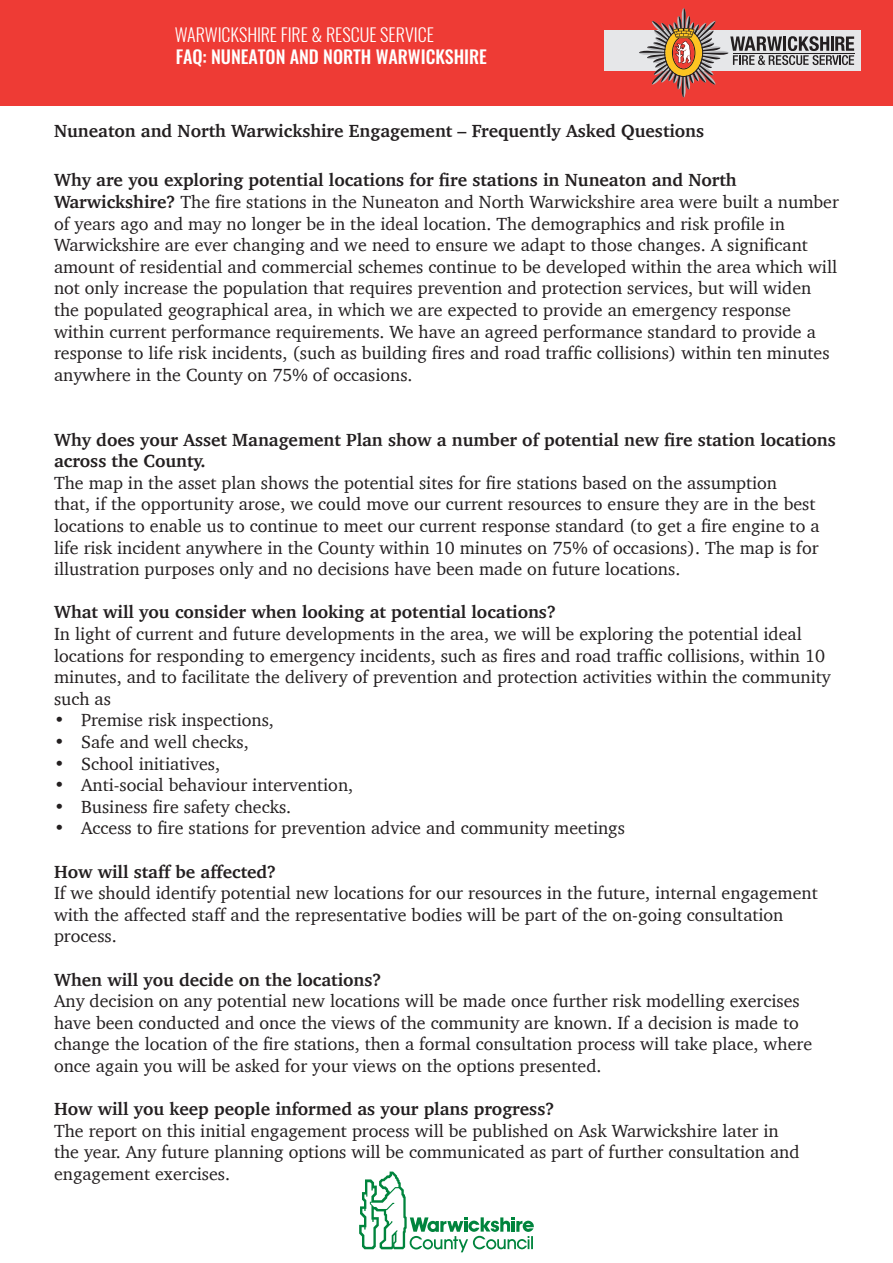
<style>
.page{position:relative;width:893px;height:1263px;background:#fff}
.page>*{position:absolute;margin:0;border:0;box-sizing:border-box;transform-origin:0 0}
.t1{font:18px/21.6px "Charter";color:#231f20}
.t2{font:700 18px/21.6px "Charter";color:#231f20}
.t3{font:500 18px "Oswald";color:#fff}
.t4{font:300 18px "Oswald";letter-spacing:-.005em;color:#fff}
.s1{font-weight:700}
</style>
<div class="page">
<div style="left:0;top:0;width:893px;height:106px;background:#ee3b35"></div>
<div style="left:604px;top:30px;width:257px;height:41px;background:#e6e7e9"></div>
<svg style="left:639px;top:8px;width:215px;height:89px"></svg>
<hr style="left:733px;top:53px;width:121px;height:1px;background:#231f20">
<hr style="left:0;top:1178px;width:1px;height:40px;background:#000">
<hr style="left:892px;top:1178px;width:1px;height:40px;background:#000">
<svg style="left:359px;top:1171px;width:175px;height:81px"></svg>
<p class="t4" style="left:175px;top:23px;width:260px">WARWICKSHIRE FIRE &amp; RESCUE SERVICE</p>
<p class="t3" style="left:176px;top:47px;width:313px">FAQ: NUNEATON AND NORTH WARWICKSHIRE</p>
<p class="t2" style="left:54px;top:120px;width:652px">Nuneaton and North Warwickshire Engagement – Frequently Asked Questions</p>
<p class="t1" style="left:54px;top:169px;width:786px"><span class="s1">Why are you exploring potential locations for fire stations in Nuneaton and North Warwickshire?</span> The fire stations in the Nuneaton and North Warwickshire area were built a number of years ago and may no longer be in the ideal location. The demographics and risk profile in Warwickshire are ever changing and we need to ensure we adapt to those changes. A significant amount of residential and commercial schemes continue to be developed within the area which will not only increase the population that requires prevention and protection services, but will widen the populated geographical area, in which we are expected to provide an emergency response within current performance requirements. We have an agreed performance standard to provide a response to life risk incidents, (such as building fires and road traffic collisions) within ten minutes anywhere in the County on 75% of occasions.</p>
<p class="t2" style="left:54px;top:428px;width:783px">Why does your Asset Management Plan show a number of potential new fire station locations across the County.</p>
<p class="t1" style="left:54px;top:472px;width:767px">The map in the asset plan shows the potential sites for fire stations based on the assumption<br>that, if the opportunity arose, we could move our current resources to ensure they are in the best locations to enable us to continue to meet our current response standard (to get a fire engine to a life risk incident anywhere in the County within 10 minutes on 75% of occasions). The map is for illustration purposes only and no decisions have been made on future locations.</p>
<p class="t2" style="left:54px;top:601px;width:503px">What will you consider when looking at potential locations?</p>
<p class="t1" style="left:54px;top:623px;width:778px">In light of current and future developments in the area, we will be exploring the potential ideal locations for responding to emergency incidents, such as fires and road traffic collisions, within 10 minutes, and to facilitate the delivery of prevention and protection activities within the community such as</p>
<p class="t1" style="left:54px;top:709px;width:221px">• Premise risk inspections,</p>
<p class="t1" style="left:54px;top:731px;width:196px">• Safe and well checks,</p>
<p class="t1" style="left:54px;top:752px;width:168px">• School initiatives,</p>
<p class="t1" style="left:54px;top:774px;width:301px">• Anti-social behaviour intervention,</p>
<p class="t1" style="left:54px;top:796px;width:239px">• Business fire safety checks.</p>
<p class="t1" style="left:54px;top:817px;width:572px">• Access to fire stations for prevention advice and community meetings</p>
<p class="t2" style="left:54px;top:860px;width:224px">How will staff be affected?</p>
<p class="t1" style="left:54px;top:882px;width:765px">If we should identify potential new locations for our resources in the future, internal engagement with the affected staff and the representative bodies will be part of the on-going consultation process.</p>
<p class="t2" style="left:54px;top:968px;width:329px">When will you decide on the locations?</p>
<p class="t1" style="left:54px;top:990px;width:760px">Any decision on any potential new locations will be made once further risk modelling exercises have been conducted and once the views of the community are known. If a decision is made to change the location of the fire stations, then a formal consultation process will take place, where once again you will be asked for your views on the options presented.</p>
<p class="t2" style="left:54px;top:1098px;width:502px">How will you keep people informed as your plans progress?</p>
<p class="t1" style="left:54px;top:1120px;width:747px">The report on this initial engagement process will be published on Ask Warwickshire later in the year. Any future planning options will be communicated as part of further consultation and engagement exercises.</p>
</div>
